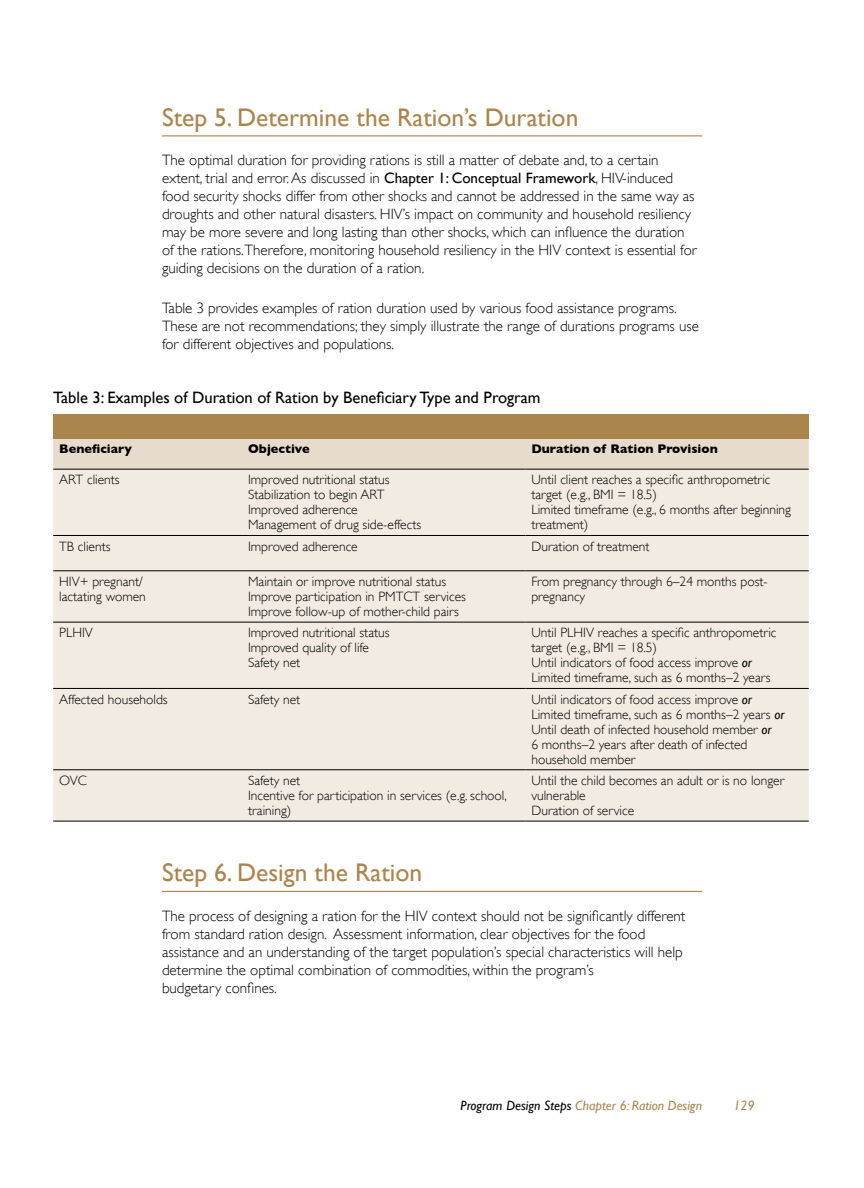
<style>
.page{position:relative;width:864px;height:1188px;background:#fff}
.page>*{position:absolute;margin:0;border:0;box-sizing:border-box;transform-origin:0 0}
.t1{font:25.5px "Gill Sans";color:#ab854b}
.t2{font:16.5px "Gill Sans";color:#000}
.t3{font:300 15px/18px "Gill Sans";color:#000}
.t4{font:300 13.5px/15px "Gill Sans";color:#000}
.t5{font:italic 13.5px "Gill Sans";color:#ab854b}
.t6{font:700 12.75px "Gill Sans";color:#000}
.s1{font-weight:400}
.s2{font-weight:400;font-style:italic}
.s3{color:#000}
</style>
<div class="page">
<hr style="left:162px;top:135px;width:540px;height:1px;background:#ab854b">
<div style="left:53px;top:439px;width:756px;height:30px;background:#e7dccc"></div>
<div style="left:53px;top:470px;width:756px;height:351px;background:#f1ebe2"></div>
<hr style="left:53px;top:469px;width:189px;height:1px;background:#000">
<hr style="left:242px;top:469px;width:283px;height:1px;background:#000">
<hr style="left:525px;top:469px;width:284px;height:1px;background:#000">
<hr style="left:53px;top:535px;width:189px;height:1px;background:#000">
<hr style="left:242px;top:535px;width:283px;height:1px;background:#000">
<hr style="left:525px;top:535px;width:284px;height:1px;background:#000">
<hr style="left:53px;top:571px;width:189px;height:1px;background:#000">
<hr style="left:242px;top:571px;width:283px;height:1px;background:#000">
<hr style="left:525px;top:571px;width:284px;height:1px;background:#000">
<hr style="left:53px;top:622px;width:189px;height:1px;background:#000">
<hr style="left:242px;top:622px;width:283px;height:1px;background:#000">
<hr style="left:525px;top:622px;width:284px;height:1px;background:#000">
<hr style="left:53px;top:688px;width:189px;height:1px;background:#000">
<hr style="left:242px;top:688px;width:283px;height:1px;background:#000">
<hr style="left:525px;top:688px;width:284px;height:1px;background:#000">
<hr style="left:53px;top:770px;width:189px;height:1px;background:#000">
<hr style="left:242px;top:770px;width:283px;height:1px;background:#000">
<hr style="left:525px;top:770px;width:284px;height:1px;background:#000">
<hr style="left:53px;top:821px;width:189px;height:1px;background:#000">
<hr style="left:242px;top:821px;width:283px;height:1px;background:#000">
<hr style="left:525px;top:821px;width:284px;height:1px;background:#000">
<div style="left:53px;top:414px;width:756px;height:25px;background:#ab854b"></div>
<hr style="left:162px;top:891px;width:540px;height:1px;background:#ab854b">
<h1 class="t1" style="left:162px;top:102px;width:418px">Step 5. Determine the Ration’s Duration</h1>
<p class="t3" style="left:162px;top:151px;width:536px">The optimal duration for providing rations is still a matter of debate and, to a certain extent, trial and error. As discussed in <span class="s1">Chapter 1: Conceptual Framework</span>, HIV-induced food security shocks differ from other shocks and cannot be addressed in the same way as droughts and other natural disasters. HIV’s impact on community and household resiliency may be more severe and long lasting than other shocks, which can influence the duration of the rations.Therefore, monitoring household resiliency in the HIV context is essential for guiding decisions on the duration of a ration.</p>
<p class="t3" style="left:162px;top:299px;width:538px">Table 3 provides examples of ration duration used by various food assistance programs.<br>These are not recommendations; they simply illustrate the range of durations programs use for different objectives and populations.</p>
<p class="t2" style="left:53px;top:388px;width:489px">Table 3: Examples of Duration of Ration by Beneficiary Type and Program</p>
<p class="t6" style="left:59px;top:441px;width:74px">Beneficiary</p>
<p class="t6" style="left:248px;top:441px;width:63px">Objective</p>
<p class="t6" style="left:531px;top:441px;width:188px">Duration of Ration Provision</p>
<p class="t4" style="left:59px;top:472px;width:62px">ART clients</p>
<p class="t4" style="left:248px;top:472px;width:175px">Improved nutritional status<br>Stabilization to begin ART<br>Improved adherence<br>Management of drug side-effects</p>
<p class="t4" style="left:531px;top:472px;width:261px">Until client reaches a specific anthropometric target (e.g., BMI = 18.5)<br>Limited timeframe (e.g., 6 months after beginning treatment)</p>
<p class="t4" style="left:59px;top:539px;width:53px">TB clients</p>
<p class="t4" style="left:248px;top:539px;width:111px">Improved adherence</p>
<p class="t4" style="left:531px;top:539px;width:120px">Duration of treatment</p>
<p class="t4" style="left:59px;top:574px;width:88px">HIV+ pregnant/ lactating women</p>
<p class="t4" style="left:248px;top:574px;width:219px">Maintain or improve nutritional status<br>Improve participation in PMTCT services<br>Improve follow-up of mother-child pairs</p>
<p class="t4" style="left:531px;top:574px;width:238px">From pregnancy through 6–24 months post&shy;pregnancy</p>
<p class="t4" style="left:59px;top:625px;width:35px">PLHIV</p>
<p class="t4" style="left:248px;top:625px;width:143px">Improved nutritional status<br>Improved quality of life<br>Safety net</p>
<p class="t4" style="left:531px;top:625px;width:247px">Until PLHIV reaches a specific anthropometric target (e.g., BMI = 18.5)<br>Until indicators of food access improve <span class="s2">or </span>Limited timeframe, such as 6 months–2 years</p>
<p class="t4" style="left:59px;top:692px;width:110px">Affected households</p>
<p class="t4" style="left:248px;top:692px;width:54px">Safety net</p>
<p class="t4" style="left:531px;top:692px;width:255px">Until indicators of food access improve <span class="s2">or </span>Limited timeframe, such as 6 months–2 years <span class="s2">or </span>Until death of infected household member <span class="s2">or<br></span>6 months–2 years after death of infected household member</p>
<p class="t4" style="left:59px;top:773px;width:29px">OVC</p>
<p class="t4" style="left:248px;top:773px;width:260px">Safety net<br>Incentive for participation in services (e.g. school, training)</p>
<p class="t4" style="left:531px;top:773px;width:254px">Until the child becomes an adult or is no longer vulnerable<br>Duration of service</p>
<h1 class="t1" style="left:162px;top:858px;width:262px">Step 6. Design the Ration</h1>
<p class="t3" style="left:162px;top:907px;width:525px">The process of designing a ration for the HIV context should not be significantly different from standard ration design. Assessment information, clear objectives for the food assistance and an understanding of the target population’s special characteristics will help determine the optimal combination of commodities, within the program’s<br>budgetary confines.</p>
<p class="t5" style="left:461px;top:1098px;width:243px"><span class="s3">Program Design Steps</span> Chapter 6: Ration Design</p>
<p class="t5" style="left:733px;top:1098px;width:21px">129</p>
</div>
